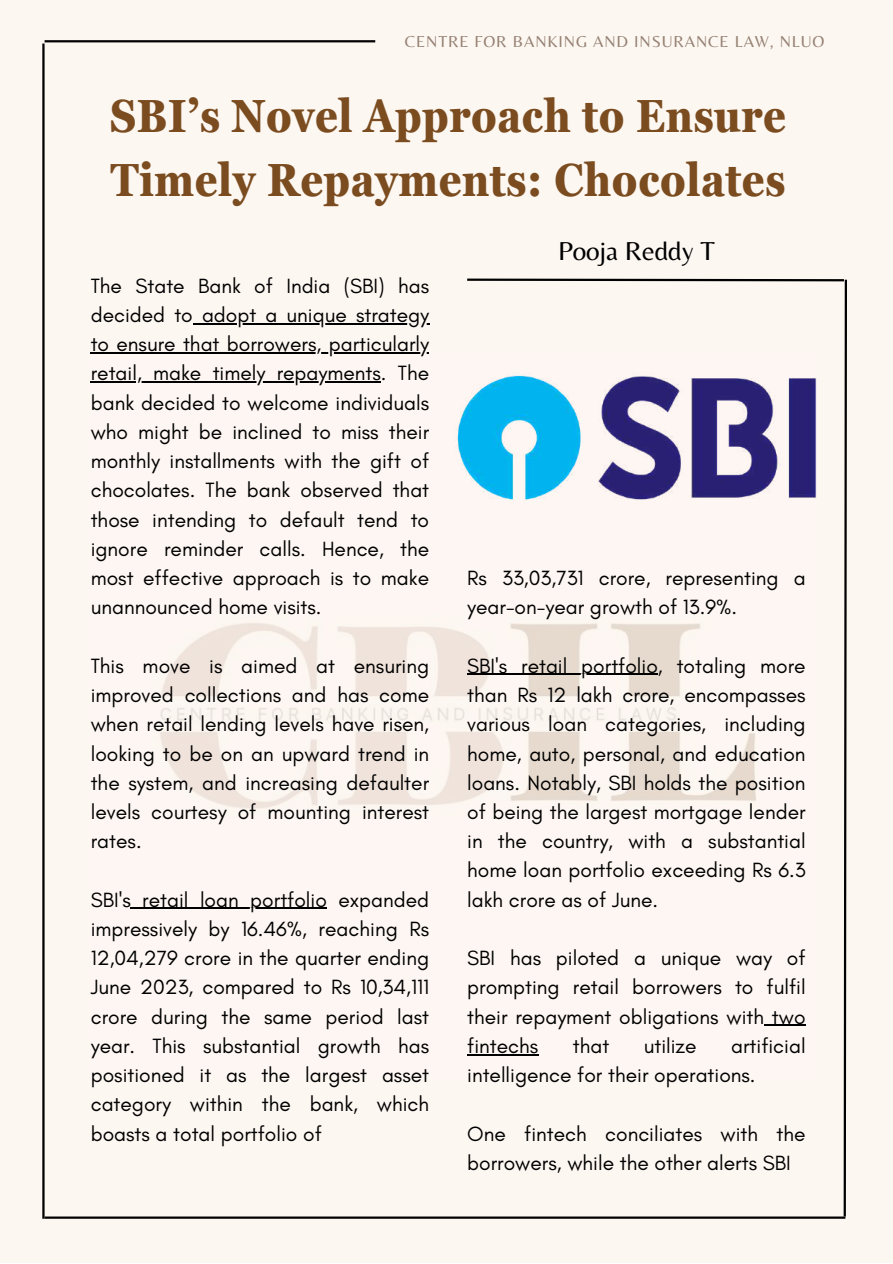
<style>
.page{position:relative;width:893px;height:1264px;background:#fff}
.page>*{position:absolute;margin:0;border:0;box-sizing:border-box;transform-origin:0 0}
.t1{font:700 condensed 46.5px/64.1px "Georgia Pro";color:#7a4c1f}
.t2{font:27px "Belleza";color:#000}
.t3{font:21px/29.2px "Glacial Indifference";color:#000;text-align:justify}
.t4{font:16.5px "Belleza";letter-spacing:.055em;color:#968274}
</style>
<div class="page">
<div style="left:0;top:0;width:892px;height:1262px;background:#fdf7f2"></div>
<hr style="left:42px;top:44px;width:3px;height:1174px;background:#000">
<hr style="left:45px;top:40px;width:330px;height:2px;background:#000">
<hr style="left:45px;top:1216px;width:800px;height:2px;background:#000">
<svg style="left:465px;top:278px;width:382px;height:940px"></svg>
<img style="left:91px;top:353px;width:725px;height:724px">
<img style="left:448px;top:332px;width:376px;height:211px">
<hr style="left:467px;top:674px;width:191px;height:1px;background:#000">
<hr style="left:764px;top:1024px;width:41px;height:1px;background:#000">
<hr style="left:467px;top:1054px;width:71px;height:1px;background:#000">
<hr style="left:193px;top:323px;width:236px;height:1px;background:#000">
<hr style="left:91px;top:352px;width:338px;height:1px;background:#000">
<hr style="left:91px;top:381px;width:290px;height:1px;background:#000">
<hr style="left:131px;top:907px;width:196px;height:2px;background:#000">
<p class="t4" style="left:404px;top:32px;width:421px">CENTRE FOR BANKING AND INSURANCE LAW, NLUO</p>
<h1 class="t1" style="left:110px;top:84px;width:677px">SBI’s Novel Approach to Ensure<br>Timely Repayments: Chocolates</h1>
<p class="t2" style="left:558px;top:235px;width:158px">Pooja Reddy T</p>
<p class="t3" style="left:91px;top:271px;width:340px">The State Bank of India (SBI) has decided to adopt a unique strategy to ensure that borrowers, particularly retail, make timely repayments. The bank decided to welcome individuals who might be inclined to miss their monthly installments with the gift of chocolates. The bank observed that those intending to default tend to ignore reminder calls. Hence, the most effective approach is to make unannounced home visits.</p>
<p class="t3" style="left:91px;top:650px;width:340px">This move is aimed at ensuring improved collections and has come when retail lending levels have risen, looking to be on an upward trend in the system, and increasing defaulter levels courtesy of mounting interest rates.</p>
<p class="t3" style="left:91px;top:884px;width:340px">SBI's retail loan portfolio expanded impressively by 16.46%, reaching Rs 12,04,279 crore in the quarter ending June 2023, compared to Rs 10,34,111 crore during the same period last year. This substantial growth has positioned it as the largest asset category within the bank, which boasts a total portfolio of</p>
<p class="t3" style="left:467px;top:563px;width:340px">Rs 33,03,731 crore, representing a year-on-year growth of 13.9%.</p>
<p class="t3" style="left:467px;top:650px;width:340px">SBI's retail portfolio, totaling more than Rs 12 lakh crore, encompasses various loan categories, including home, auto, personal, and education loans. Notably, SBI holds the position of being the largest mortgage lender in the country, with a substantial home loan portfolio exceeding Rs 6.3 lakh crore as of June.</p>
<p class="t3" style="left:467px;top:943px;width:340px">SBI has piloted a unique way of prompting retail borrowers to fulfil their repayment obligations with two fintechs</p>
<p class="t3" style="left:467px;top:1030px;width:340px;text-indent:264px">artificial intelligence for their operations.</p>
<p class="t3" style="left:467px;top:1118px;width:340px">One fintech conciliates with the borrowers, while the other alerts SBI</p>
<p class="t3" style="left:572px;top:1030px;width:38px">that</p>
<p class="t3" style="left:643px;top:1030px;width:54px">utilize</p>
</div>
